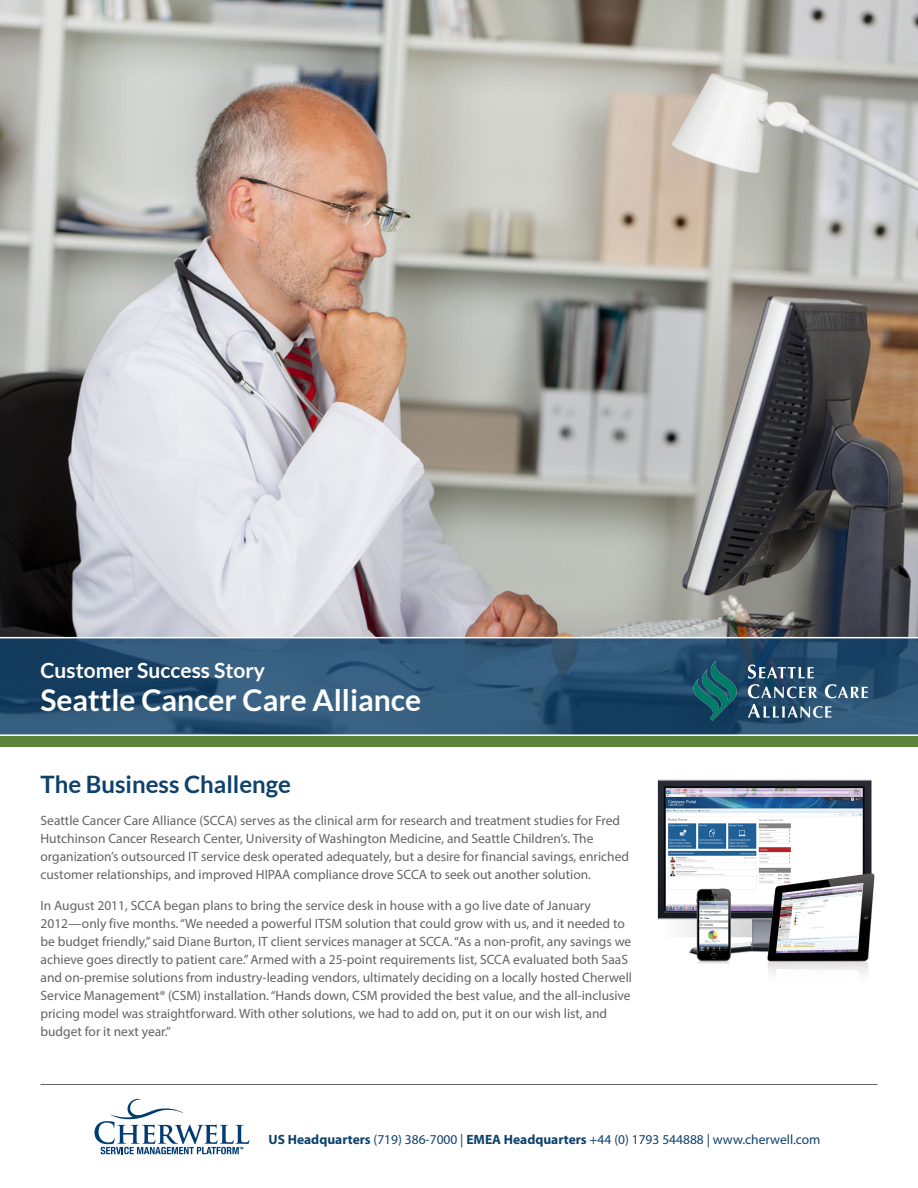
<style>
.page{position:relative;width:918px;height:1188px;background:#fff}
.page>*{position:absolute;margin:0;border:0;box-sizing:border-box;transform-origin:0 0}
.t1{font:700 30px "Lato";color:#fff}
.t2{font:700 24px "Lato";color:#0e416b}
.t3{font:700 21px "Lato";color:#fff}
.t4{font:13.5px/18px "Myriad Pro";color:#626363}
.t5{font:13.5px "Myriad Pro";color:#0e416b}
.s1{font-weight:700}
</style>
<div class="page">
<hr style="left:40px;top:1084px;width:838px;height:1px;background:#626363">
<svg style="left:94px;top:1099px;width:155px;height:55px"></svg>
<img style="left:657px;top:779px;width:218px;height:195px">
<img style="left:0;top:0;width:918px;height:637px">
<svg style="left:0;top:638px;width:918px;height:96px;background:#2b5374"></svg>
<div style="left:0;top:735px;width:918px;height:12px;background:#5a853b"></div>
<hr style="left:0;top:734px;width:918px;height:2px;background:#fff">
<img style="left:691px;top:657px;width:182px;height:67px">
<h3 class="t3" style="left:40px;top:658px;width:226px">Customer Success Story</h3>
<h1 class="t1" style="left:40px;top:683px;width:382px">Seattle Cancer Care Alliance</h1>
<h2 class="t2" style="left:40px;top:771px;width:252px">The Business Challenge</h2>
<p class="t4" style="left:40px;top:811px;width:590px">Seattle Cancer Care Alliance (SCCA) serves as the clinical arm for research and treatment studies for Fred Hutchinson Cancer Research Center, University of Washington Medicine, and Seattle Children’s. The organization’s outsourced IT service desk operated adequately, but a desire for financial savings, enriched customer relationships, and improved HIPAA compliance drove SCCA to seek out another solution.</p>
<p class="t4" style="left:40px;top:897px;width:593px">In August 2011, SCCA began plans to bring the service desk in house with a go live date of January 2012—only five months. “We needed a powerful ITSM solution that could grow with us, and it needed to be budget friendly,” said Diane Burton, IT client services manager at SCCA. “As a non-profit, any savings we achieve goes directly to patient care.” Armed with a 25-point requirements list, SCCA evaluated both SaaS and on-premise solutions from industry-leading vendors, ultimately deciding on a locally hosted Cherwell Service Management® (CSM) installation. “Hands down, CSM provided the best value, and the all-inclusive pricing model was straightforward. With other solutions, we had to add on, put it on our wish list, and budget for it next year.”</p>
<p class="t5" style="left:269px;top:1131px;width:553px"><span class="s1">US Headquarters</span> (719) 386-7000 | <span class="s1">EMEA Headquarters</span> +44 (0) 1793 544888 | www.cherwell.com</p>
</div>
